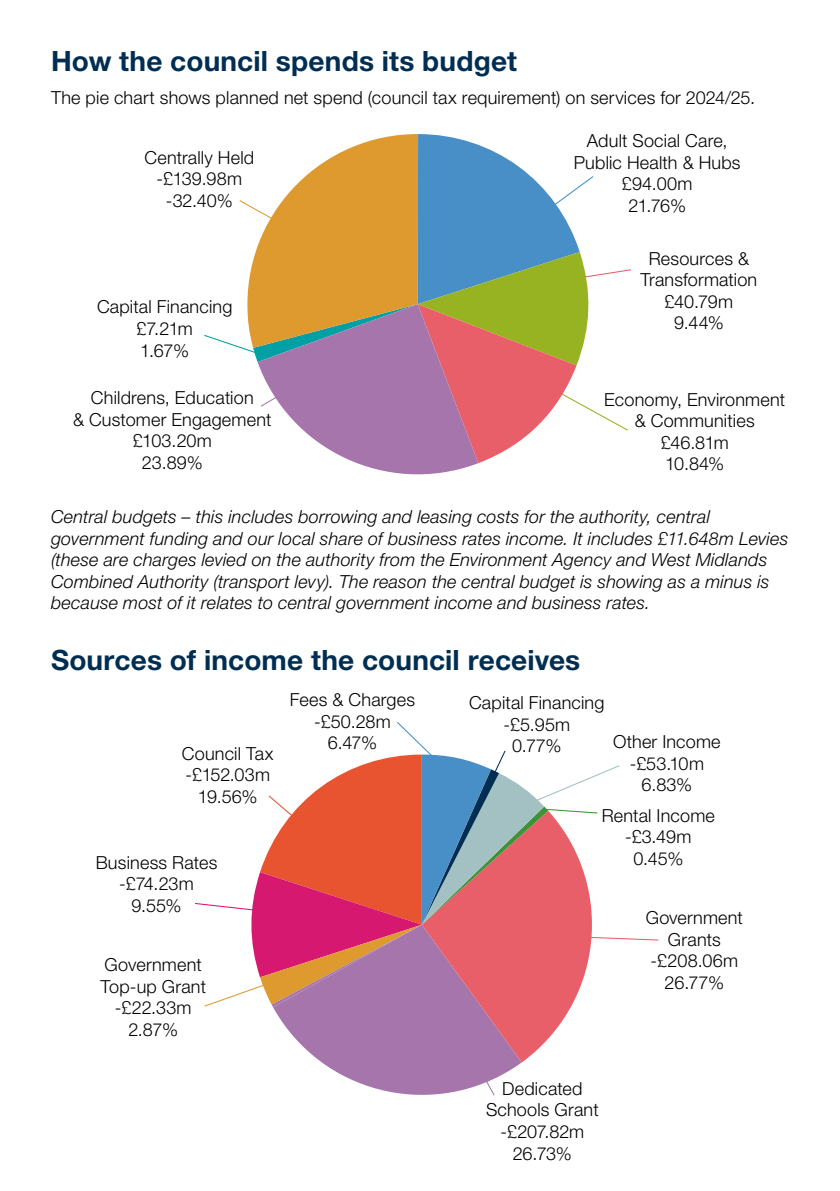
<style>
.page{position:relative;width:840px;height:1191px;background:#fff}
.page>*{position:absolute;margin:0;border:0;box-sizing:border-box;transform-origin:0 0}
.t1{font:700 28px "Helvetica Neue LT Std";letter-spacing:.005em;color:#002e52}
.t2{font:300 18px/21.6px "Helvetica Neue LT Std";letter-spacing:.01em;color:#000;text-align:center}
.t3{font:italic 300 18px/21.6px "Helvetica Neue LT Std";letter-spacing:.01em;color:#000}
</style>
<div class="page">
<svg style="left:273px;top:1007px;width:248px;height:88px;fill:#a675ac"></svg>
<svg style="left:421px;top:1007px;width:150px;height:55px"></svg>
<svg style="left:455px;top:1026px;width:40px;height:70px;background:#b288b7"></svg>
<svg style="left:195px;top:722px;width:464px;height:285px"></svg>
<svg style="left:204px;top:134px;width:427px;height:329px"></svg>
<svg style="left:257px;top:304px;width:221px;height:171px;background:#b98ca2"></svg>
<h1 class="t1" style="left:51px;top:44px;width:467px">How the council spends its budget</h1>
<p class="t2" style="left:51px;top:86px;width:705px">The pie chart shows planned net spend (council tax requirement) on services for 2024/25.</p>
<p class="t2" style="left:144px;top:146px;width:111px">Centrally Held -£139.98m -32.40%</p>
<p class="t2" style="left:97px;top:296px;width:137px">Capital Financing £7.21m<br>1.67%</p>
<p class="t2" style="left:73px;top:386px;width:200px">Childrens, Education<br>&amp; Customer Engagement £103.20m<br>23.89%</p>
<p class="t2" style="left:573px;top:129px;width:168px">Adult Social Care,<br>Public Health &amp; Hubs £94.00m<br>21.76%</p>
<p class="t2" style="left:640px;top:247px;width:118px">Resources &amp;<br>Transformation £40.79m<br>9.44%</p>
<p class="t2" style="left:604px;top:388px;width:182px">Economy, Environment &amp; Communities £46.81m<br>10.84%</p>
<p class="t3" style="left:51px;top:505px;width:738px">Central budgets – this includes borrowing and leasing costs for the authority, central government funding and our local share of business rates income. It includes £11.648m Levies (these are charges levied on the authority from the Environment Agency and West Midlands Combined Authority (transport levy). The reason the central budget is showing as a minus is because most of it relates to central government income and business rates.</p>
<h1 class="t1" style="left:51px;top:642px;width:530px">Sources of income the council receives</h1>
<p class="t2" style="left:182px;top:742px;width:93px">Council Tax -£152.03m<br>19.56%</p>
<p class="t2" style="left:96px;top:851px;width:123px">Business Rates -£74.23m<br>9.55%</p>
<p class="t2" style="left:100px;top:953px;width:107px">Government<br>Top-up Grant -£22.33m<br>2.87%</p>
<p class="t2" style="left:290px;top:688px;width:127px">Fees &amp; Charges -£50.28m<br>6.47%</p>
<p class="t2" style="left:469px;top:691px;width:137px">Capital Financing -£5.95m<br>0.77%</p>
<p class="t2" style="left:612px;top:730px;width:109px">Other Income -£53.10m<br>6.83%</p>
<p class="t2" style="left:601px;top:804px;width:115px">Rental Income -£3.49m<br>0.45%</p>
<p class="t2" style="left:645px;top:906px;width:99px">Government<br>Grants -£208.06m<br>26.77%</p>
<p class="t2" style="left:486px;top:1077px;width:114px">Dedicated<br>Schools Grant -£207.82m<br>26.73%</p>
</div>
